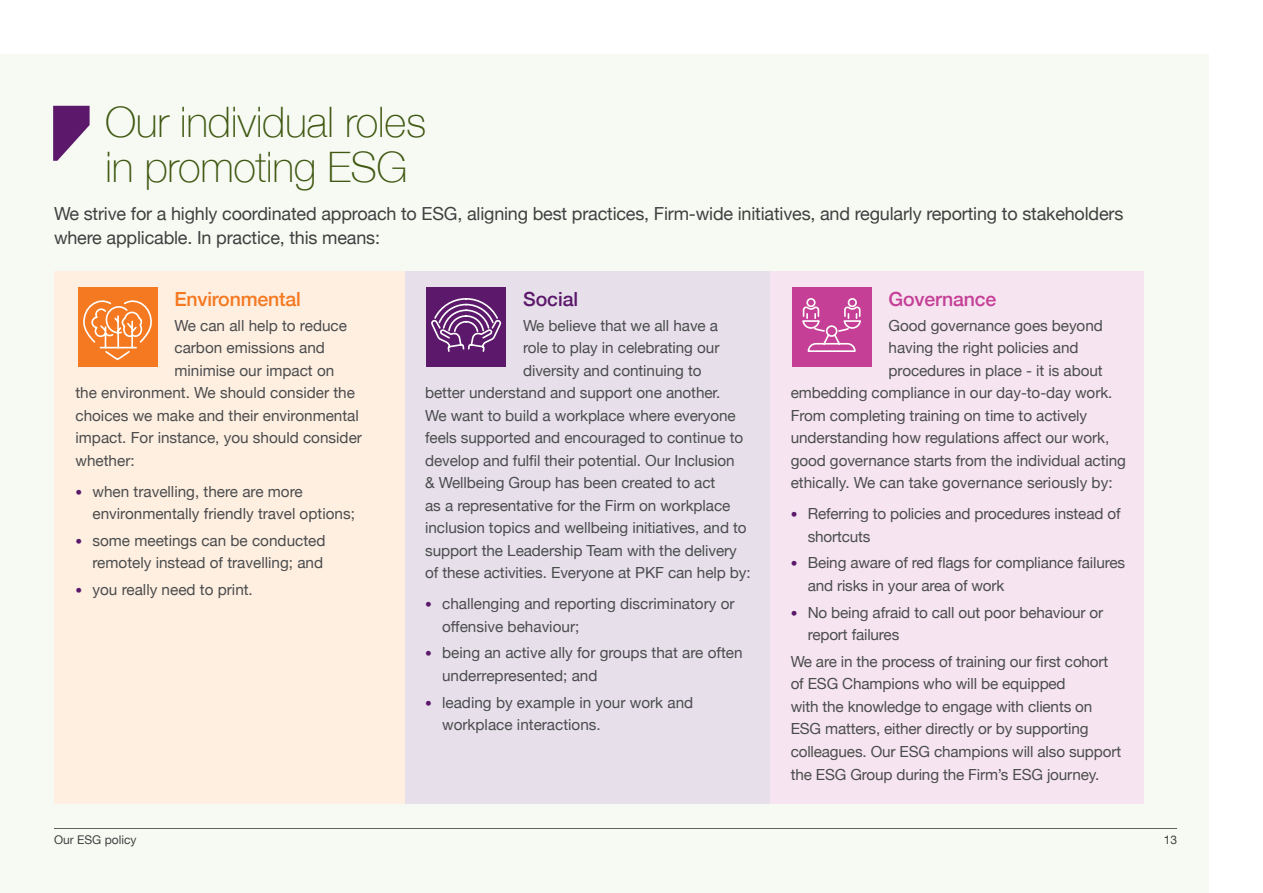
<style>
.page{position:relative;width:1263px;height:893px;background:#fff}
.page>*{position:absolute;margin:0;border:0;box-sizing:border-box;transform-origin:0 0}
.t1{font:100 42px/45px "Helvetica Neue";letter-spacing:-.01em;color:#405811}
.t2{font:500 19.5px "Helvetica Neue";letter-spacing:-.01em;color:#f47921}
.t3{font:500 19.5px "Helvetica Neue";letter-spacing:-.01em;color:#c53f97}
.t4{font:500 19.5px "Helvetica Neue";color:#5c186a}
.t5{font:18px/24px "Helvetica Neue";letter-spacing:-.01em;color:#404040}
.t6{font:15.3px/22.5px "Helvetica Neue";letter-spacing:-.005em;color:#4b4c4d}
.t7{font:12px "Helvetica Neue LT Com";color:#404040}
.s1{font-family:"Helvetica Neue LT Com";font-weight:700;font-size:13.5px;color:#5c186a}
</style>
<div class="page">
<div style="left:0;top:54px;width:1209px;height:839px;background:#f6faf3"></div>
<svg style="left:53px;top:106px;width:37px;height:55px"></svg>
<div style="left:54px;top:271px;width:352px;height:533px;background:#feefe1"></div>
<div style="left:78px;top:287px;width:79px;height:80px;background:#f47921"></div>
<svg style="left:83px;top:300px;width:69px;height:60px"></svg>
<div style="left:770px;top:271px;width:373px;height:533px;background:#f6e5f0"></div>
<div style="left:792px;top:287px;width:79px;height:80px;background:#c53f97"></div>
<svg style="left:802px;top:298px;width:59px;height:54px"></svg>
<div style="left:406px;top:271px;width:364px;height:533px;background:#e7e0eb"></div>
<div style="left:426px;top:287px;width:80px;height:80px;background:#5c186a"></div>
<svg style="left:432px;top:298px;width:68px;height:54px"></svg>
<hr style="left:54px;top:828px;width:1123px;height:1px;background:#636366">
<h1 class="t1" style="left:105px;top:98px;width:322px">Our individual roles in promoting ESG</h1>
<p class="t5" style="left:54px;top:203px;width:1071px">We strive for a highly coordinated approach to ESG, aligning best practices, Firm-wide initiatives, and regularly reporting to stakeholders where applicable. In practice, this means:</p>
<p class="t2" style="left:174px;top:283px;width:128px">Environmental</p>
<p class="t6" style="left:174px;top:315px;width:174px">We can all help to reduce</p>
<p class="t6" style="left:174px;top:337px;width:152px">carbon emissions and</p>
<p class="t6" style="left:174px;top:360px;width:161px">minimise our impact on</p>
<p class="t6" style="left:75px;top:382px;width:281px">the environment. We should consider the</p>
<p class="t6" style="left:75px;top:405px;width:285px">choices we make and their environmental</p>
<p class="t6" style="left:75px;top:427px;width:288px">impact. For instance, you should consider</p>
<p class="t6" style="left:75px;top:450px;width:61px">whether:</p>
<p class="t6" style="left:92px;top:481px;width:264px;text-indent:-17px"><span class="s1">•</span> when travelling, there are more environmentally friendly travel options;</p>
<p class="t6" style="left:75px;top:530px;width:251px;text-align:right"><span class="s1">•</span> some meetings can be conducted remotely instead of travelling; and</p>
<p class="t6" style="left:75px;top:579px;width:179px"><span class="s1">•</span> you really need to print.</p>
<p class="t4" style="left:523px;top:283px;width:57px">Social</p>
<p class="t6" style="left:523px;top:315px;width:197px">We believe that we all have a</p>
<p class="t6" style="left:523px;top:337px;width:198px">role to play in celebrating our</p>
<p class="t6" style="left:523px;top:360px;width:180px">diversity and continuing to</p>
<p class="t6" style="left:425px;top:382px;width:297px">better understand and support one another.</p>
<p class="t6" style="left:425px;top:405px;width:312px">We want to build a workplace where everyone</p>
<p class="t6" style="left:425px;top:427px;width:320px">feels supported and encouraged to continue to</p>
<p class="t6" style="left:425px;top:450px;width:311px">develop and fulfil their potential. Our Inclusion</p>
<p class="t6" style="left:425px;top:472px;width:292px">&amp; Wellbeing Group has been created to act</p>
<p class="t6" style="left:425px;top:495px;width:307px">as a representative for the Firm on workplace</p>
<p class="t6" style="left:425px;top:517px;width:323px">inclusion topics and wellbeing initiatives, and to</p>
<p class="t6" style="left:425px;top:540px;width:313px">support the Leadership Team with the delivery</p>
<p class="t6" style="left:425px;top:562px;width:327px">of these activities. Everyone at PKF can help by:</p>
<p class="t6" style="left:442px;top:593px;width:294px;text-indent:-17px"><span class="s1">•</span> challenging and reporting discriminatory or offensive behaviour;</p>
<p class="t6" style="left:442px;top:643px;width:302px;text-indent:-17px"><span class="s1">•</span> being an active ally for groups that are often underrepresented; and</p>
<p class="t6" style="left:442px;top:692px;width:253px;text-indent:-17px"><span class="s1">•</span> leading by example in your work and workplace interactions.</p>
<p class="t3" style="left:888px;top:283px;width:109px">Governance</p>
<p class="t6" style="left:888px;top:315px;width:216px">Good governance goes beyond</p>
<p class="t6" style="left:888px;top:337px;width:191px">having the right policies and</p>
<p class="t6" style="left:888px;top:360px;width:216px">procedures in place - it is about</p>
<p class="t6" style="left:791px;top:382px;width:323px">embedding compliance in our day-to-day work.</p>
<p class="t6" style="left:791px;top:405px;width:298px">From completing training on time to actively</p>
<p class="t6" style="left:791px;top:427px;width:320px">understanding how regulations affect our work,</p>
<p class="t6" style="left:791px;top:450px;width:337px">good governance starts from the individual acting</p>
<p class="t6" style="left:791px;top:472px;width:323px">ethically. We can take governance seriously by:</p>
<p class="t6" style="left:808px;top:503px;width:314px;text-indent:-17px"><span class="s1">•</span> Referring to policies and procedures instead of shortcuts</p>
<p class="t6" style="left:808px;top:553px;width:319px;text-indent:-17px"><span class="s1">•</span> Being aware of red flags for compliance failures and risks in your area of work</p>
<p class="t6" style="left:808px;top:602px;width:297px;text-indent:-17px"><span class="s1">•</span> No being afraid to call out poor behaviour or report failures</p>
<p class="t6" style="left:791px;top:651px;width:332px">We are in the process of training our first cohort of ESG Champions who will be equipped<br>with the knowledge to engage with clients on ESG matters, either directly or by supporting colleagues. Our ESG champions will also support the ESG Group during the Firm’s ESG journey.</p>
<p class="t7" style="left:54px;top:832px;width:84px">Our ESG policy</p>
<p class="t7" style="left:1164px;top:832px;width:15px">13</p>
</div>
